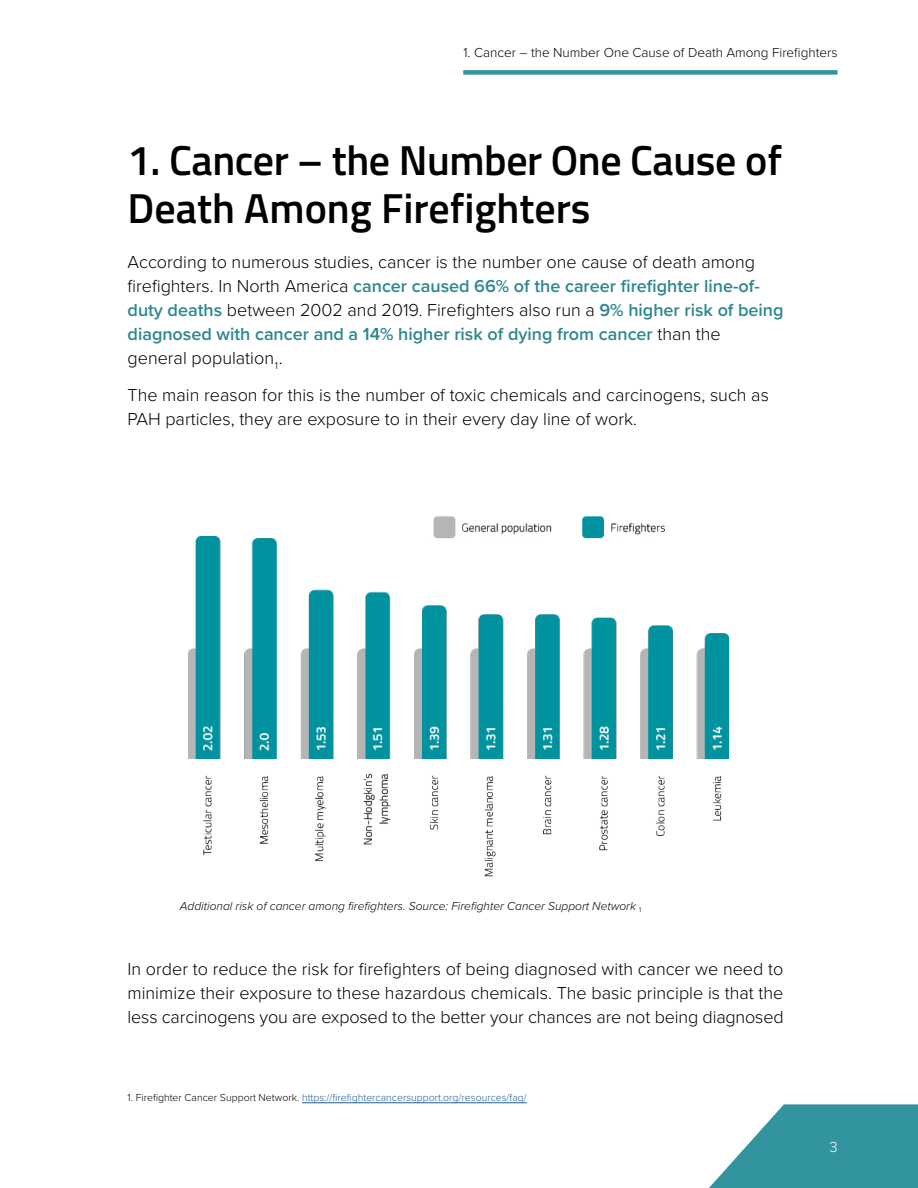
<style>
.page{position:relative;width:918px;height:1188px;background:#fff}
.page>*{position:absolute;margin:0;border:0;box-sizing:border-box;transform-origin:0 0}
.t1{font:600 42px/48px "Titillium Web";color:#000}
.t2{font:300 18px/24px "Proxima Nova";color:#000}
.t3{font:300 15px "Proxima Nova";color:#fff}
.t4{font:300 13.5px "Proxima Nova";color:#000}
.t5{font:italic 300 12px "Proxima Nova";color:#000}
.t6{font:300 10.5px "Proxima Nova";color:#215e9e}
.s1{font-weight:600;color:#2d8790}
.s2{color:#000}
</style>
<div class="page">
<svg style="left:709px;top:1104px;width:209px;height:84px"></svg>
<img style="left:188px;top:516px;width:542px;height:361px">
<hr style="left:302px;top:1103px;width:225px;height:1px;background:#215e9e">
<div style="left:463px;top:70px;width:375px;height:5px;background:#32949e"></div>
<p class="t4" style="left:463px;top:42px;width:376px">1. Cancer – the Number One Cause of Death Among Firefighters</p>
<h1 class="t1" style="left:128px;top:134px;width:656px">1. Cancer – the Number One Cause of<br>Death Among Firefighters</h1>
<p class="t2" style="left:128px;top:249px;width:658px">According to numerous studies, cancer is the number one cause of death among firefighters. In North America <span class="s1">cancer caused 66% of the career firefighter line-of&shy;duty deaths</span> between 2002 and 2019. Firefighters also run a <span class="s1">9% higher risk of being diagnosed with cancer and a 14% higher risk of dying from cancer</span> than the general population<sub>1</sub>.</p>
<p class="t2" style="left:128px;top:382px;width:643px">The main reason for this is the number of toxic chemicals and carcinogens, such as<br>PAH particles, they are exposure to in their every day line of work.</p>
<p class="t5" style="left:180px;top:897px;width:463px">Additional risk of cancer among firefighters. Source: Firefighter Cancer Support Network <sub>1</sub></p>
<p class="t2" style="left:128px;top:956px;width:658px;text-align:justify">In order to reduce the risk for firefighters of being diagnosed with cancer we need to minimize their exposure to these hazardous chemicals. The basic principle is that the less carcinogens you are exposed to the better your chances are not being diagnosed</p>
<p class="t6" style="left:128px;top:1090px;width:401px"><span class="s2">1. Firefighter Cancer Support Network.</span> https://firefightercancersupport.org/resources/faq/</p>
<p class="t3" style="left:829px;top:1136px;width:10px">3</p>
</div>
